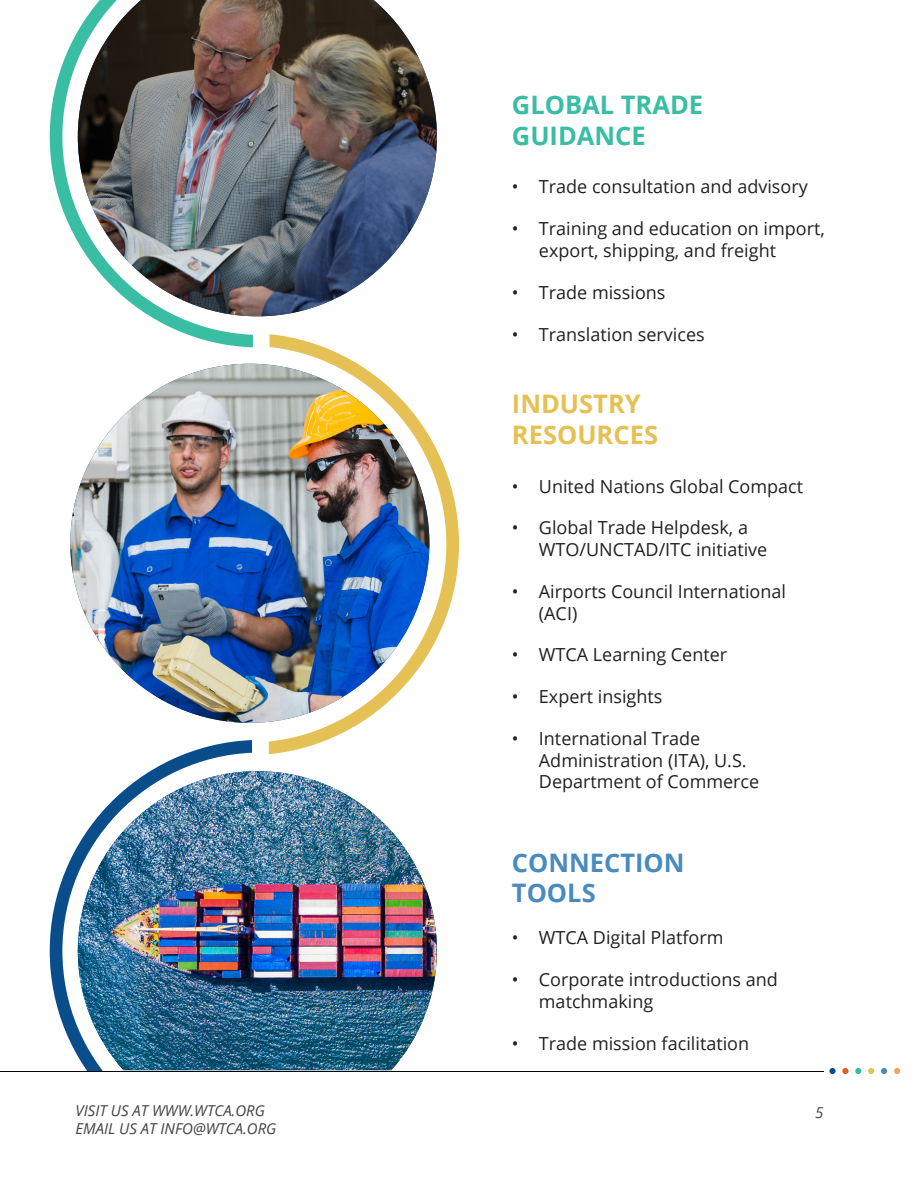
<style>
.page{position:relative;width:918px;height:1188px;background:#fff}
.page>*{position:absolute;margin:0;border:0;box-sizing:border-box;transform-origin:0 0}
.t1{font:700 25.5px/30.6px "Open Sans";color:#39bda3}
.t2{font:700 25.5px/30.6px "Open Sans";color:#e5c052}
.t3{font:700 25.5px/30.6px "Open Sans";color:#498bbf}
.t4{font:18px/21.6px "Open Sans";color:#231f20}
.t5{font:italic 15px/18px "Open Sans";color:#434343}
</style>
<div class="page">
<hr style="left:0;top:1071px;width:824px;height:1px;background:#040503">
<svg style="left:894px;top:1068px;width:6px;height:6px"></svg>
<svg style="left:829px;top:1068px;width:7px;height:6px"></svg>
<svg style="left:842px;top:1068px;width:6px;height:6px"></svg>
<svg style="left:855px;top:1068px;width:6px;height:6px"></svg>
<svg style="left:868px;top:1068px;width:6px;height:6px"></svg>
<svg style="left:881px;top:1068px;width:6px;height:6px"></svg>
<svg style="left:50px;top:31px;width:203px;height:316px"></svg>
<svg style="left:50px;top:740px;width:203px;height:331px"></svg>
<svg style="left:269px;top:334px;width:190px;height:420px"></svg>
<img style="left:78px;top:0;width:359px;height:316px">
<img style="left:78px;top:771px;width:359px;height:299px">
<img style="left:70px;top:364px;width:359px;height:359px;border-radius:180px">
<p class="t1" style="left:512px;top:89px;width:193px">GLOBAL TRADE<br>GUIDANCE</p>
<p class="t4" style="left:512px;top:176px;width:297px">• Trade consultation and advisory</p>
<p class="t4" style="left:539px;top:217px;width:288px;text-indent:-27px">• Training and education on import, export, shipping, and freight</p>
<p class="t4" style="left:512px;top:281px;width:155px">• Trade missions</p>
<p class="t4" style="left:512px;top:323px;width:194px">• Translation services</p>
<p class="t2" style="left:512px;top:388px;width:148px">INDUSTRY<br>RESOURCES</p>
<p class="t4" style="left:512px;top:475px;width:293px">• United Nations Global Compact</p>
<p class="t4" style="left:539px;top:517px;width:230px;text-indent:-27px">• Global Trade Helpdesk, a<br>WTO/UNCTAD/ITC initiative</p>
<p class="t4" style="left:539px;top:580px;width:249px;text-indent:-27px">• Airports Council International (ACI)</p>
<p class="t4" style="left:512px;top:644px;width:217px">• WTCA Learning Center</p>
<p class="t4" style="left:512px;top:685px;width:152px">• Expert insights</p>
<p class="t4" style="left:539px;top:727px;width:222px;text-indent:-27px">• International Trade<br>Administration (ITA), U.S.<br>Department of Commerce</p>
<p class="t3" style="left:512px;top:846px;width:174px">CONNECTION<br>TOOLS</p>
<p class="t4" style="left:512px;top:926px;width:213px">• WTCA Digital Platform</p>
<p class="t4" style="left:539px;top:968px;width:240px;text-indent:-27px">• Corporate introductions and matchmaking</p>
<p class="t4" style="left:512px;top:1032px;width:239px">• Trade mission facilitation</p>
<p class="t5" style="left:76px;top:1101px;width:202px">VISIT US AT WWW.WTCA.ORG<br>EMAIL US AT INFO@WTCA.ORG</p>
<p class="t5" style="left:815px;top:1104px;width:10px">5</p>
</div>
